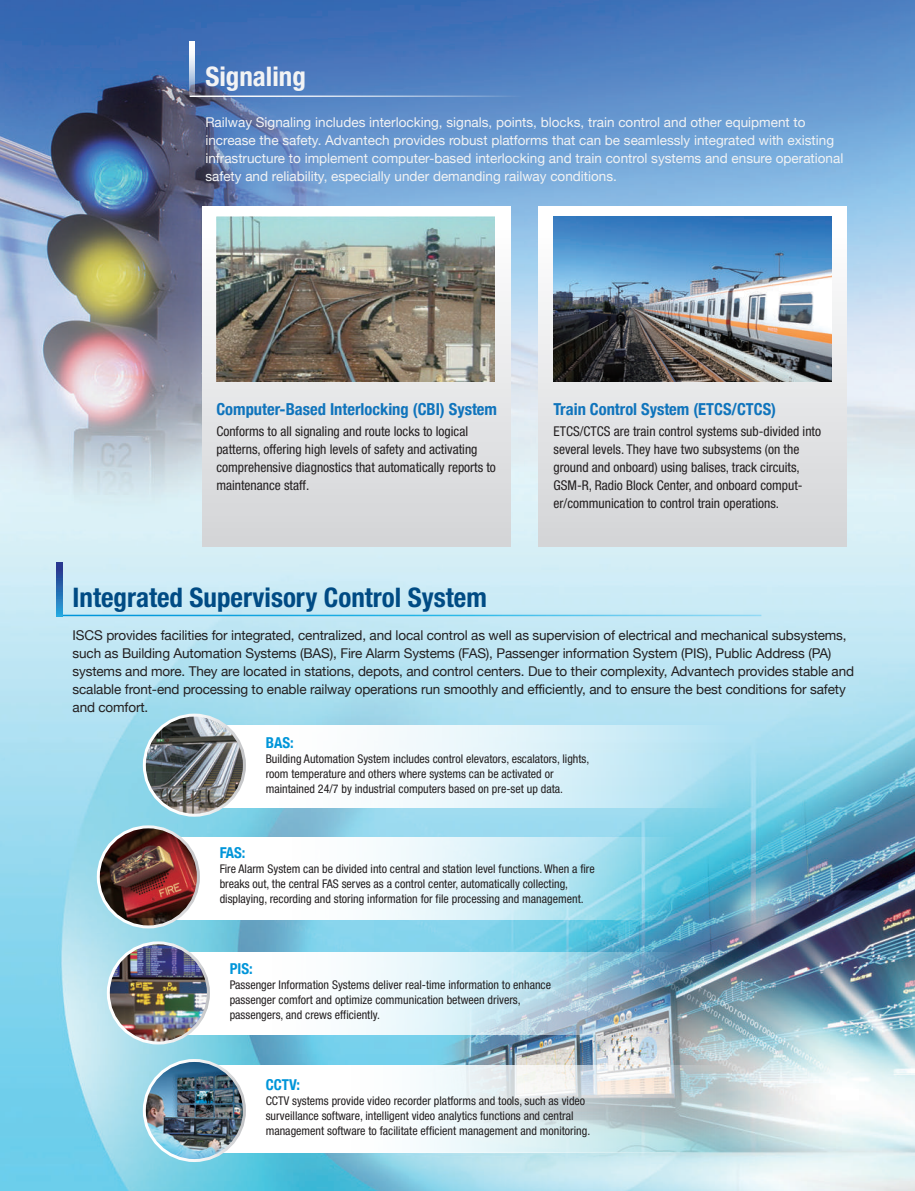
<style>
.page{position:relative;width:915px;height:1191px;background:#fff}
.page>*{position:absolute;margin:0;border:0;box-sizing:border-box;transform-origin:0 0}
.t1{font:700 condensed 27px "Helvetica Neue";color:#004b84}
.t2{font:700 condensed 27px "Helvetica Neue";color:#f2f3f4}
.t3{font:700 condensed 16.5px "Helvetica Neue";color:#1074bc}
.t4{font:700 condensed 15px "Helvetica Neue";color:#0095d9}
.t5{font:13.5px/18px "Helvetica Neue";letter-spacing:-.01em;color:#231f20}
.t6{font:condensed 13.5px/18px "Helvetica Neue";color:#231f20}
.t7{font:13.5px/18px "Helvetica Neue";color:#f2f3f4}
.t8{font:condensed 12px/15px "Helvetica Neue";color:#231f20}
</style>
<div class="page">
<img style="left:0;top:0;width:914px;height:1191px">
<svg style="left:222px;top:725px;width:531px;height:82px"></svg>
<svg style="left:176px;top:837px;width:519px;height:82px"></svg>
<svg style="left:186px;top:953px;width:519px;height:82px"></svg>
<svg style="left:217px;top:1065px;width:524px;height:87px"></svg>
<img style="left:144px;top:1060px;width:100px;height:100px;border-radius:50px">
<div style="left:143px;top:1059px;width:103px;height:103px;border:3px solid #fff;border-radius:50%"></div>
<img style="left:144px;top:715px;width:100px;height:100px;border-radius:50px">
<div style="left:143px;top:713px;width:103px;height:103px;border:3px solid #fff;border-radius:50%"></div>
<img style="left:98px;top:827px;width:100px;height:100px;border-radius:50px">
<div style="left:97px;top:825px;width:103px;height:103px;border:3px solid #fff;border-radius:50%"></div>
<img style="left:108px;top:943px;width:100px;height:100px;border-radius:50px">
<div style="left:107px;top:941px;width:103px;height:103px;border:3px solid #fff;border-radius:50%"></div>
<hr style="left:190px;top:95px;width:332px;height:2px;background:#fff">
<svg style="left:190px;top:41px;width:5px;height:54px"></svg>
<hr style="left:57px;top:614px;width:704px;height:2px;background:#fff">
<svg style="left:57px;top:562px;width:5px;height:54px"></svg>
<div style="left:538px;top:207px;width:308px;height:339px;background:linear-gradient(to bottom,#fff,#d2d3d5)"></div>
<img style="left:553px;top:216px;width:278px;height:165px">
<div style="left:202px;top:207px;width:308px;height:339px;background:linear-gradient(to bottom,#f7f8f7,#d4d4d7)"></div>
<img style="left:216px;top:216px;width:278px;height:165px">
<h1 class="t2" style="left:205px;top:60px;width:102px">Signaling</h1>
<p class="t7" style="left:205px;top:114px;width:639px">Railway Signaling includes interlocking, signals, points, blocks, train control and other equipment to increase the safety. Advantech provides robust platforms that can be seamlessly integrated with existing infrastructure to implement computer-based interlocking and train control systems and ensure operational safety and reliability, especially under demanding railway conditions.</p>
<h2 class="t3" style="left:216px;top:395px;width:282px">Computer-Based Interlocking (CBI) System</h2>
<p class="t6" style="left:216px;top:422px;width:281px">Conforms to all signaling and route locks to logical patterns, offering high levels of safety and activating comprehensive diagnostics that automatically reports to maintenance staff.</p>
<h1 class="t1" style="left:73px;top:581px;width:416px">Integrated Supervisory Control System</h1>
<h2 class="t3" style="left:553px;top:395px;width:224px">Train Control System (ETCS/CTCS)</h2>
<p class="t6" style="left:553px;top:422px;width:269px">ETCS/CTCS are train control systems sub-divided into several levels. They have two subsystems (on the ground and onboard) using balises, track circuits, GSM-R, Radio Block Center, and onboard comput&shy;er/communication to control train operations.</p>
<p class="t5" style="left:73px;top:627px;width:783px">ISCS provides facilities for integrated, centralized, and local control as well as supervision of electrical and mechanical subsystems, such as Building Automation Systems (BAS), Fire Alarm Systems (FAS), Passenger information System (PIS), Public Address (PA) systems and more. They are located in stations, depots, and control centers. Due to their complexity, Advantech provides stable and scalable front-end processing to enable railway operations run smoothly and efficiently, and to ensure the best conditions for safety and comfort.</p>
<p class="t4" style="left:266px;top:730px;width:30px">BAS:</p>
<p class="t8" style="left:266px;top:751px;width:325px">Building Automation System includes control elevators, escalators, lights, room temperature and others where systems can be activated or maintained 24/7 by industrial computers based on pre-set up data.</p>
<p class="t4" style="left:220px;top:840px;width:27px">FAS:</p>
<p class="t8" style="left:220px;top:861px;width:376px">Fire Alarm System can be divided into central and station level functions. When a fire breaks out, the central FAS serves as a control center, automatically collecting, displaying, recording and storing information for file processing and management.</p>
<p class="t4" style="left:230px;top:956px;width:25px">PIS:</p>
<p class="t8" style="left:230px;top:977px;width:323px">Passenger Information Systems deliver real-time information to enhance passenger comfort and optimize communication between drivers, passengers, and crews efficiently.</p>
<p class="t4" style="left:266px;top:1072px;width:36px">CCTV:</p>
<p class="t8" style="left:266px;top:1093px;width:326px">CCTV systems provide video recorder platforms and tools, such as video surveillance software, intelligent video analytics functions and central management software to facilitate efficient management and monitoring.</p>
</div>
